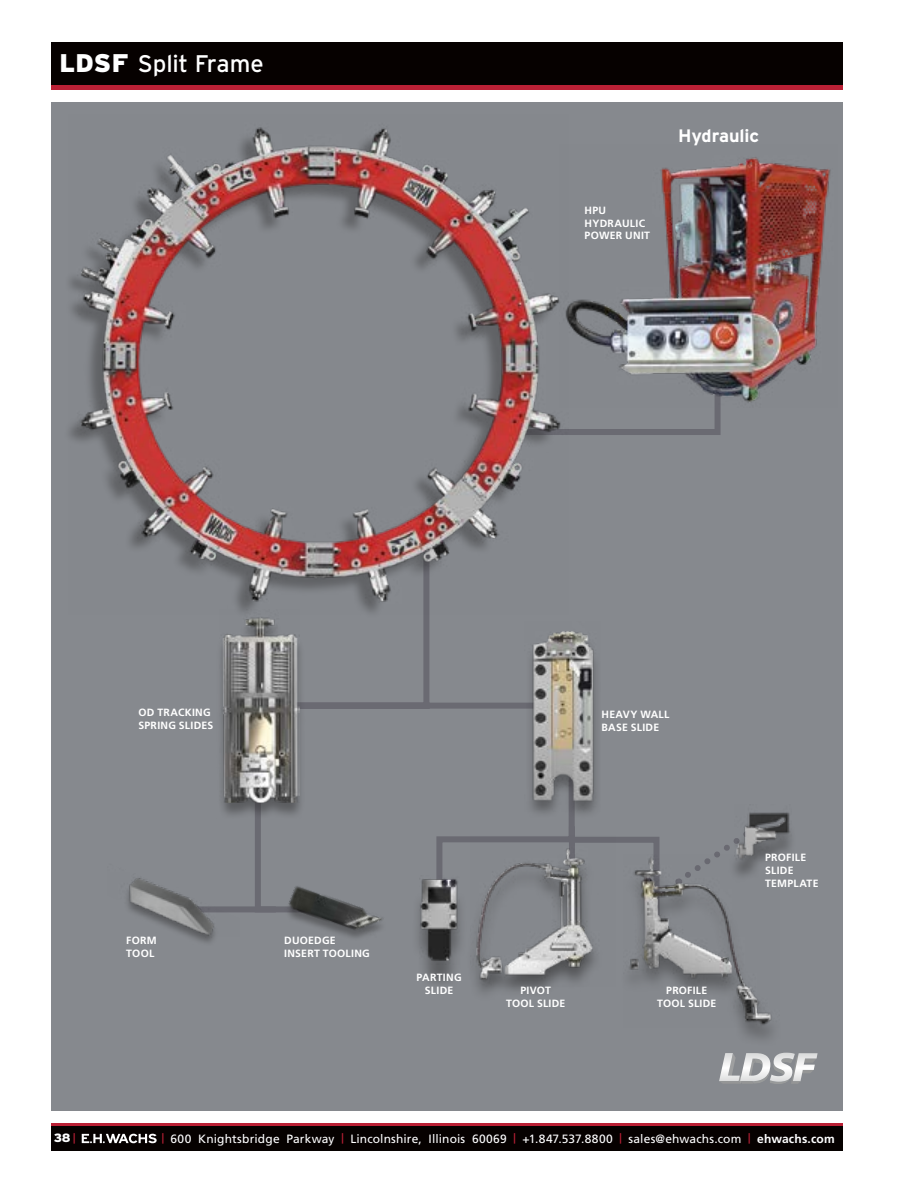
<style>
.page{position:relative;width:919px;height:1191px;background:#fff}
.page>*{position:absolute;margin:0;border:0;box-sizing:border-box;transform-origin:0 0}
.t1{font:24px "Interstate";letter-spacing:-.01em;color:#fff}
.H2_Rev{font:700 18px "Interstate";letter-spacing:-.005em;color:#fff}
.t2{font:12px "Frutiger";letter-spacing:.01em;color:#fff}
.t3{font:900 12px "Interstate";color:#fff}
.Family_Tree_Text{font:700 10.5px/12.6px "Frutiger";letter-spacing:.025em;color:#fff}
.s1{font-weight:900;font-size:25.5px}
.s2{font-family:"Frutiger";font-weight:700;font-size:10.5px;color:#ba2035}
.s3{font-weight:700;font-size:10.5px;color:#ba2035}
.s4{font-weight:700}
</style>
<div class="page">
<div style="left:51px;top:1125px;width:791px;height:25px;background:#060100"></div>
<hr style="left:51px;top:1123px;width:791px;height:2px;background:#ba2035">
<hr style="left:51px;top:85px;width:791px;height:4px;background:#ba2035">
<svg style="left:82px;top:1133px;width:75px;height:10px"></svg>
<div style="left:51px;top:102px;width:791px;height:1008px;background:#86898e"></div>
<div style="left:51px;top:43px;width:791px;height:42px;background:#060100"></div>
<svg style="left:719px;top:1052px;width:98px;height:32px"></svg>
<svg style="left:569px;top:407px;width:152px;height:28px"></svg>
<svg style="left:305px;top:618px;width:219px;height:91px"></svg>
<svg style="left:436px;top:818px;width:224px;height:58px"></svg>
<svg style="left:714px;top:845px;width:14px;height:10px"></svg>
<svg style="left:252px;top:819px;width:32px;height:94px"></svg>
<div style="left:169px;top:906px;width:107px;height:6px;background:#6a6a72"></div>
<img style="left:569px;top:157px;width:262px;height:250px">
<img style="left:69px;top:127px;width:500px;height:487px">
<div style="left:216px;top:619px;width:89px;height:200px;background:#212020;opacity:.42"></div>
<img style="left:219px;top:610px;width:81px;height:192px">
<div style="left:524px;top:633px;width:77px;height:185px;background:#212020;opacity:.4"></div>
<img style="left:524px;top:631px;width:77px;height:180px">
<div style="left:123px;top:879px;width:95px;height:67px;background:#212020;opacity:.4"></div>
<img style="left:123px;top:878px;width:117px;height:59px">
<div style="left:284px;top:888px;width:103px;height:53px;background:#212020;opacity:.4"></div>
<img style="left:286px;top:886px;width:100px;height:55px">
<div style="left:410px;top:889px;width:57px;height:102px;background:#212020;opacity:.4"></div>
<img style="left:419px;top:876px;width:40px;height:88px">
<div style="left:465px;top:851px;width:137px;height:150px;background:#212020;opacity:.51"></div>
<img style="left:470px;top:836px;width:145px;height:150px">
<div style="left:619px;top:859px;width:163px;height:188px;background:#212020;opacity:.4"></div>
<img style="left:623px;top:855px;width:156px;height:172px">
<div style="left:728px;top:820px;width:68px;height:62px;background:#212020;opacity:.4"></div>
<img style="left:734px;top:812px;width:57px;height:48px">
<p class="t1" style="left:60px;top:50px;width:205px"><span class="s1">LDSF</span> Split Frame</p>
<p class="Family_Tree_Text" style="left:584px;top:204px;width:67px">HPU<br>HYDRAULIC<br>POWER UNIT</p>
<p class="H2_Rev" style="left:678px;top:126px;width:83px">Hydraulic</p>
<p class="Family_Tree_Text" style="left:138px;top:706px;width:76px">OD TRACKING<br>SPRING SLIDES</p>
<p class="Family_Tree_Text" style="left:601px;top:708px;width:69px">HEAVY WALL<br>BASE SLIDE</p>
<p class="Family_Tree_Text" style="left:126px;top:934px;width:32px">FORM<br>TOOL</p>
<p class="Family_Tree_Text" style="left:284px;top:934px;width:87px">DUOEDGE<br>INSERT TOOLING</p>
<p class="Family_Tree_Text" style="left:765px;top:851px;width:43px">PROFILE</p>
<p class="Family_Tree_Text" style="left:765px;top:864px;width:55px">SLIDE<br>TEMPLATE</p>
<p class="Family_Tree_Text" style="left:416px;top:971px;width:46px;text-align:center">PARTING<br>SLIDE</p>
<p class="Family_Tree_Text" style="left:506px;top:984px;width:61px;text-align:center">PIVOT<br>TOOL SLIDE</p>
<p class="Family_Tree_Text" style="left:657px;top:984px;width:61px;text-align:center">PROFILE<br>TOOL SLIDE</p>
<p class="t3" style="left:54px;top:1130px;width:23px">38 <span class="s2">|</span></p>
<p class="t2" style="left:162px;top:1131px;width:674px"><span class="s3">|</span> 600 Knightsbridge Parkway <span class="s3">|</span> Lincolnshire, Illinois 60069 <span class="s3">|</span> +1.847.537.8800 <span class="s3">|</span> sales@ehwachs.com <span class="s3">|</span> <span class="s4">ehwachs.com</span></p>
</div>
